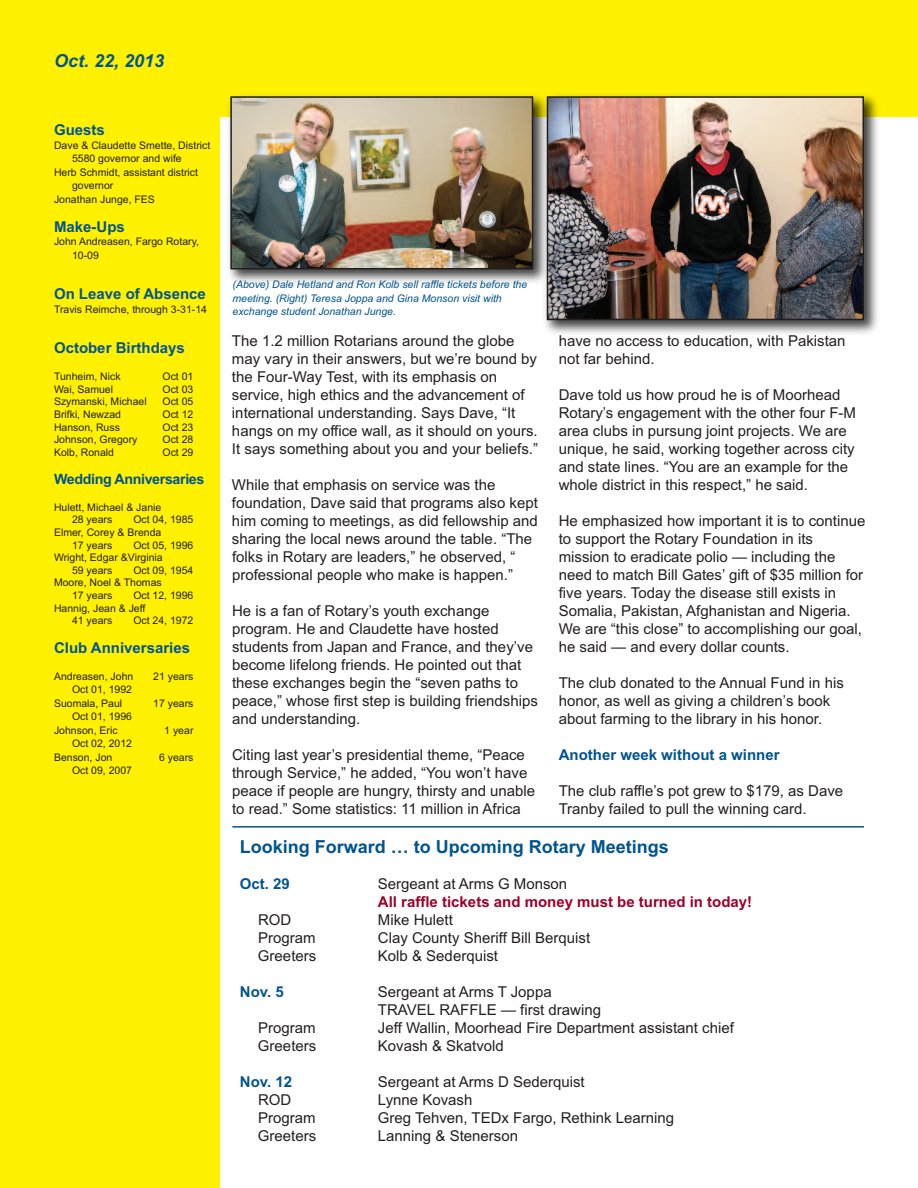
<style>
.page{position:relative;width:918px;height:1188px;background:#fff}
.page>*{position:absolute;margin:0;border:0;box-sizing:border-box;transform-origin:0 0}
.t1{font:700 18px "Arial";color:#00548e}
.t2{font:italic 700 18px "Arial";color:#00548e}
.t3{font:15px/18px "Arial";color:#231f20}
.t4{font:700 15px "Arial";color:#00548e}
.t5{font:700 15px "Arial";color:#9d0228}
.t6{font:700 14.25px "Arial";letter-spacing:-.025em;color:#00548e}
.t7{font:10.5px/13.5px "Arial";color:#231f20}
.t8{font:italic 10.5px/13.5px "Arial";color:#00548e}
</style>
<div class="page">
<hr style="left:232px;top:826px;width:632px;height:2px;background:#00548e">
<div style="left:0;top:0;width:918px;height:117px;background:#fff101"></div>
<div style="left:0;top:116px;width:220px;height:1072px;background:#fff101"></div>
<img style="left:229px;top:96px;width:311px;height:187px">
<img style="left:233px;top:99px;width:297px;height:167px">
<div style="left:230px;top:96px;width:303px;height:173px;border:2px solid #231f20"></div>
<img style="left:540px;top:95px;width:338px;height:239px">
<img style="left:550px;top:99px;width:311px;height:218px">
<div style="left:547px;top:96px;width:317px;height:224px;border:2px solid #231f20"></div>
<p class="t2" style="left:54px;top:50px;width:112px">Oct. 22, 2013</p>
<p class="t4" style="left:54px;top:121px;width:52px">Guests</p>
<p class="t7" style="left:54px;top:138px;width:158px">Dave &amp; Claudette Smette, District</p>
<p class="t7" style="left:72px;top:152px;width:111px">5580 governor and wife</p>
<p class="t7" style="left:54px;top:165px;width:146px">Herb Schmidt, assistant district</p>
<p class="t7" style="left:72px;top:179px;width:43px">governor</p>
<p class="t7" style="left:54px;top:192px;width:102px">Jonathan Junge, FES</p>
<p class="t4" style="left:54px;top:218px;width:72px">Make-Ups</p>
<p class="t7" style="left:72px;top:235px;width:129px;text-indent:-18px">John Andreasen, Fargo Rotary,<br>10-09</p>
<p class="t4" style="left:54px;top:286px;width:153px">On Leave of Absence</p>
<p class="t7" style="left:54px;top:303px;width:155px">Travis Reimche, through 3-31-14</p>
<p class="t4" style="left:54px;top:339px;width:132px">October Birthdays</p>
<p class="t7" style="left:54px;top:370px;width:68px">Tunheim, Nick</p>
<p class="t7" style="left:163px;top:370px;width:32px">Oct 01</p>
<p class="t7" style="left:54px;top:383px;width:61px">Wai, Samuel</p>
<p class="t7" style="left:163px;top:383px;width:32px">Oct 03</p>
<p class="t7" style="left:54px;top:395px;width:94px">Szymanski, Michael</p>
<p class="t7" style="left:163px;top:395px;width:32px">Oct 05</p>
<p class="t7" style="left:54px;top:408px;width:69px">Brifki, Newzad</p>
<p class="t7" style="left:163px;top:408px;width:32px">Oct 12</p>
<p class="t7" style="left:54px;top:420px;width:67px">Hanson, Russ</p>
<p class="t7" style="left:163px;top:420px;width:32px">Oct 23</p>
<p class="t7" style="left:54px;top:433px;width:85px">Johnson, Gregory</p>
<p class="t7" style="left:163px;top:433px;width:32px">Oct 28</p>
<p class="t7" style="left:54px;top:446px;width:62px">Kolb, Ronald</p>
<p class="t7" style="left:163px;top:446px;width:32px">Oct 29</p>
<p class="t6" style="left:54px;top:471px;width:152px">Wedding Anniversaries</p>
<p class="t7" style="left:72px;top:501px;width:91px;line-height:12.6px;text-indent:-18px">Hulett, Michael &amp; Janie<br>28 years</p>
<p class="t7" style="left:133px;top:513px;width:62px">Oct 04, 1985</p>
<p class="t7" style="left:54px;top:526px;width:109px">Elmer, Corey &amp; Brenda</p>
<p class="t7" style="left:72px;top:538px;width:42px">17 years</p>
<p class="t7" style="left:133px;top:538px;width:62px">Oct 05, 1996</p>
<p class="t7" style="left:54px;top:551px;width:110px">Wright, Edgar &amp;Virginia</p>
<p class="t7" style="left:72px;top:563px;width:42px">59 years</p>
<p class="t7" style="left:133px;top:563px;width:62px">Oct 09, 1954</p>
<p class="t7" style="left:54px;top:576px;width:109px">Moore, Noel &amp; Thomas</p>
<p class="t7" style="left:72px;top:589px;width:42px">17 years</p>
<p class="t7" style="left:133px;top:589px;width:62px">Oct 12, 1996</p>
<p class="t7" style="left:54px;top:601px;width:93px">Hannig, Jean &amp; Jeff</p>
<p class="t7" style="left:72px;top:614px;width:42px">41 years</p>
<p class="t7" style="left:133px;top:614px;width:62px">Oct 24, 1972</p>
<p class="t4" style="left:54px;top:639px;width:138px">Club Anniversaries</p>
<p class="t7" style="left:54px;top:669px;width:81px">Andreasen, John</p>
<p class="t7" style="left:153px;top:669px;width:42px">21 years</p>
<p class="t7" style="left:54px;top:683px;width:80px;text-indent:18px">Oct 01, 1992<br>Suomala, Paul</p>
<p class="t7" style="left:153px;top:696px;width:42px">17 years</p>
<p class="t7" style="left:54px;top:710px;width:80px;text-indent:18px">Oct 01, 1996<br>Johnson, Eric</p>
<p class="t7" style="left:54px;top:737px;width:80px;text-indent:18px">Oct 02, 2012<br>Benson, Jon</p>
<p class="t7" style="left:72px;top:764px;width:62px">Oct 09, 2007</p>
<p class="t7" style="left:164px;top:723px;width:31px">1 year</p>
<p class="t7" style="left:159px;top:750px;width:36px">6 years</p>
<p class="t8" style="left:233px;top:278px;width:296px">(Above) Dale Hetland and Ron Kolb sell raffle tickets before the meeting. (Right) Teresa Joppa and Gina Monson visit with exchange student Jonathan Junge.</p>
<p class="t3" style="left:232px;top:332px;width:308px">The 1.2 million Rotarians around the globe may vary in their answers, but we’re bound by the Four-Way Test, with its emphasis on service, high ethics and the advancement of international understanding. Says Dave, “It hangs on my office wall, as it should on yours.<br>It says something about you and your beliefs.”</p>
<p class="t3" style="left:232px;top:476px;width:308px">While that emphasis on service was the foundation, Dave said that programs also kept him coming to meetings, as did fellowship and sharing the local news around the table. “The folks in Rotary are leaders,” he observed, “ professional people who make is happen.”</p>
<p class="t3" style="left:232px;top:602px;width:307px">He is a fan of Rotary’s youth exchange program. He and Claudette have hosted students from Japan and France, and they’ve become lifelong friends. He pointed out that these exchanges begin the “seven paths to peace,” whose first step is building friendships and understanding.</p>
<p class="t3" style="left:232px;top:746px;width:305px">Citing last year’s presidential theme, “Peace through Service,” he added, “You won’t have peace if people are hungry, thirsty and unable to read.” Some statistics: 11 million in Africa</p>
<p class="t3" style="left:559px;top:332px;width:288px">have no access to education, with Pakistan not far behind.</p>
<p class="t3" style="left:559px;top:386px;width:299px">Dave told us how proud he is of Moorhead Rotary’s engagement with the other four F-M area clubs in pursung joint projects. We are unique, he said, working together across city and state lines. “You are an example for the whole district in this respect,” he said.</p>
<p class="t3" style="left:559px;top:512px;width:308px">He emphasized how important it is to continue to support the Rotary Foundation in its mission to eradicate polio — including the need to match Bill Gates’ gift of $35 million for five years. Today the disease still exists in Somalia, Pakistan, Afghanistan and Nigeria.<br>We are “this close” to accomplishing our goal, he said — and every dollar counts.</p>
<p class="t3" style="left:559px;top:674px;width:287px">The club donated to the Annual Fund in his honor, as well as giving a children’s book about farming to the library in his honor.</p>
<p class="t4" style="left:559px;top:746px;width:222px">Another week without a winner</p>
<p class="t3" style="left:559px;top:782px;width:286px">The club raffle’s pot grew to $179, as Dave<br>Tranby failed to pull the winning card.</p>
<p class="t1" style="left:240px;top:837px;width:430px">Looking Forward … to Upcoming Rotary Meetings</p>
<p class="t4" style="left:240px;top:875px;width:52px">Oct. 29</p>
<p class="t3" style="left:378px;top:875px;width:191px">Sergeant at Arms G Monson</p>
<p class="t5" style="left:378px;top:893px;width:376px">All raffle tickets and money must be turned in today!</p>
<p class="t3" style="left:258px;top:911px;width:35px">ROD</p>
<p class="t3" style="left:378px;top:911px;width:77px">Mike Hulett</p>
<p class="t3" style="left:258px;top:929px;width:59px">Program</p>
<p class="t3" style="left:378px;top:929px;width:214px">Clay County Sheriff Bill Berquist</p>
<p class="t3" style="left:258px;top:947px;width:60px">Greeters</p>
<p class="t3" style="left:378px;top:947px;width:122px">Kolb &amp; Sederquist</p>
<p class="t4" style="left:240px;top:983px;width:45px">Nov. 5</p>
<p class="t3" style="left:378px;top:983px;width:225px">Sergeant at Arms T Joppa<br>TRAVEL RAFFLE — first drawing</p>
<p class="t3" style="left:258px;top:1019px;width:59px">Program</p>
<p class="t3" style="left:378px;top:1019px;width:357px">Jeff Wallin, Moorhead Fire Department assistant chief</p>
<p class="t3" style="left:258px;top:1037px;width:60px">Greeters</p>
<p class="t3" style="left:378px;top:1037px;width:127px">Kovash &amp; Skatvold</p>
<p class="t4" style="left:240px;top:1073px;width:54px">Nov. 12</p>
<p class="t3" style="left:378px;top:1073px;width:208px">Sergeant at Arms D Sederquist</p>
<p class="t3" style="left:258px;top:1091px;width:35px">ROD</p>
<p class="t3" style="left:378px;top:1091px;width:96px">Lynne Kovash</p>
<p class="t3" style="left:258px;top:1109px;width:59px">Program</p>
<p class="t3" style="left:378px;top:1109px;width:298px">Greg Tehven, TEDx Fargo, Rethink Learning</p>
<p class="t3" style="left:258px;top:1127px;width:60px">Greeters</p>
<p class="t3" style="left:378px;top:1127px;width:142px">Lanning &amp; Stenerson</p>
</div>
